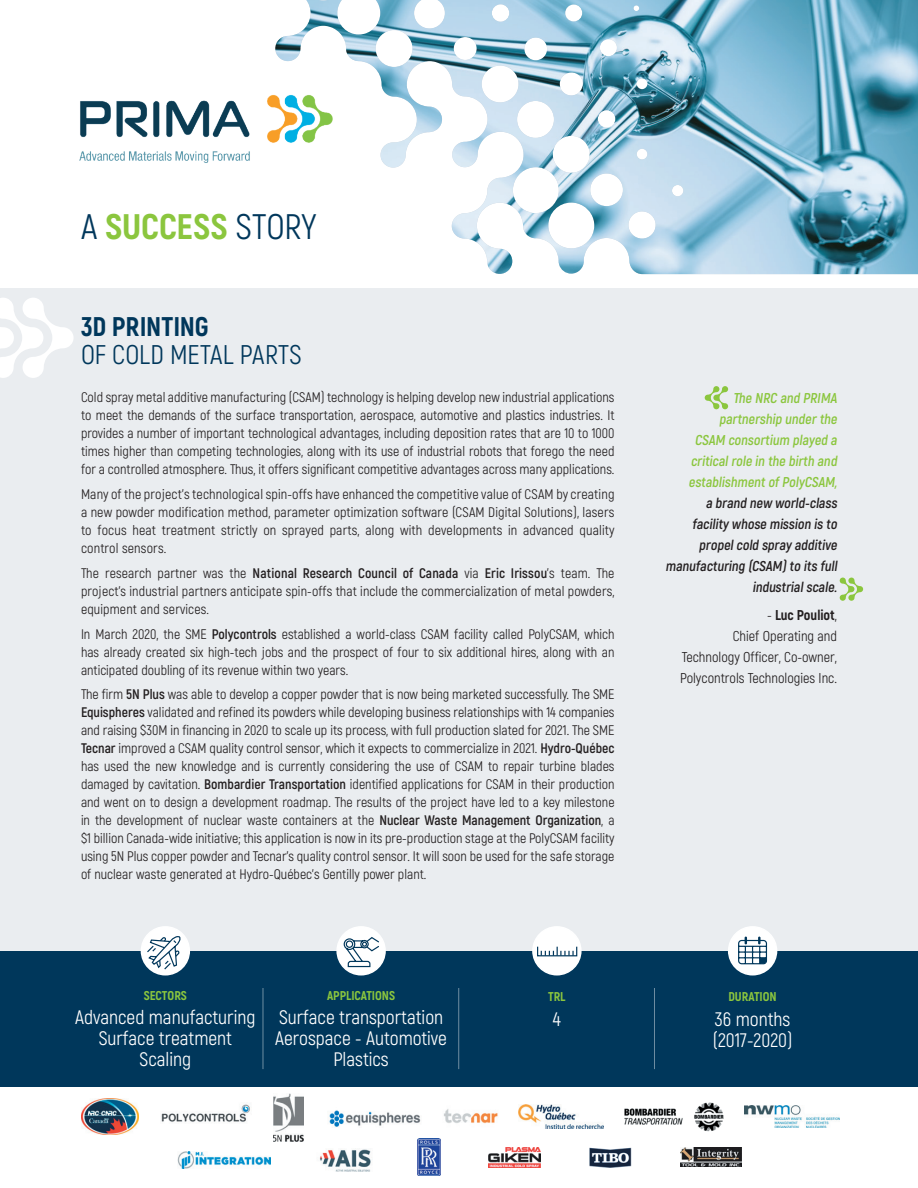
<style>
.page{position:relative;width:918px;height:1188px;background:#fff}
.page>*{position:absolute;margin:0;border:0;box-sizing:border-box;transform-origin:0 0}
.t1{font:800 35.4px "Akrobat";letter-spacing:.005em;color:#8bc63e}
.t2{font:27px "Akrobat";letter-spacing:.01em;color:#00375b}
.t3{font:800 27px "Akrobat";letter-spacing:-.005em;color:#00375b}
.t4{font:19.5px/21px "Akrobat";color:#fff;text-align:center}
.t5{font:700 14.25px/21px "Akrobat";color:#231f20;text-align:right}
.t6{font:700 14.25px/21px "Akrobat";color:#8bc63e;text-align:right}
.t7{font:14.25px/21px "Akrobat";color:#231f20;text-align:right}
.t8{font:13.8px/18px "Akrobat";color:#231f20;text-align:justify}
.t9{font:800 12.75px "Akrobat";color:#8bc63e}
.s1{font-weight:400;color:#00375b}
.s2{font-weight:700}
.s3{font-weight:800}
</style>
<div class="page">
<div style="left:0;top:288px;width:918px;height:667px;background:#eaedf0"></div>
<svg style="left:0;top:298px;width:74px;height:80px"></svg>
<div style="left:0;top:951px;width:918px;height:135px;background:#00375b"></div>
<svg style="left:451px;top:0;width:467px;height:274px"></svg>
<img style="left:275px;top:0;width:213px;height:168px">
<hr style="left:263px;top:988px;width:1px;height:81px;background:#6f8ea2">
<hr style="left:458px;top:988px;width:1px;height:81px;background:#6f8ea2">
<hr style="left:654px;top:988px;width:1px;height:81px;background:#6f8ea2">
<div style="left:141px;top:927px;width:48px;height:48px;background:#fff;border-radius:50%"></div>
<div style="left:141px;top:926px;width:49px;height:50px;border:2px solid #fff;border-radius:50%"></div>
<div style="left:337px;top:927px;width:48px;height:48px;background:#fff;border-radius:50%"></div>
<div style="left:336px;top:926px;width:50px;height:50px;border:2px solid #fff;border-radius:50%"></div>
<div style="left:533px;top:927px;width:48px;height:48px;background:#fff;border-radius:50%"></div>
<div style="left:532px;top:926px;width:50px;height:50px;border:2px solid #fff;border-radius:50%"></div>
<div style="left:729px;top:927px;width:48px;height:48px;background:#fff;border-radius:50%"></div>
<div style="left:728px;top:926px;width:49px;height:50px;border:2px solid #fff;border-radius:50%"></div>
<div style="left:537px;top:946px;width:40px;height:10px;border:1px solid #00375b"></div>
<svg style="left:541px;top:947px;width:33px;height:9px"></svg>
<svg style="left:705px;top:386px;width:23px;height:23px"></svg>
<svg style="left:840px;top:578px;width:23px;height:23px"></svg>
<svg style="left:146px;top:935px;width:36px;height:36px"></svg>
<svg style="left:343px;top:936px;width:37px;height:32px"></svg>
<svg style="left:738px;top:937px;width:30px;height:28px"></svg>
<img style="left:81px;top:1099px;width:58px;height:36px">
<img style="left:161px;top:1104px;width:89px;height:18px">
<img style="left:273px;top:1094px;width:31px;height:47px">
<img style="left:320px;top:1149px;width:51px;height:23px">
<img style="left:443px;top:1109px;width:55px;height:15px">
<img style="left:519px;top:1105px;width:84px;height:24px">
<img style="left:418px;top:1139px;width:22px;height:37px">
<img style="left:329px;top:1110px;width:92px;height:17px">
<img style="left:624px;top:1102px;width:99px;height:29px">
<img style="left:178px;top:1152px;width:92px;height:17px">
<img style="left:681px;top:1148px;width:60px;height:19px">
<img style="left:744px;top:1105px;width:96px;height:23px">
<img style="left:488px;top:1147px;width:52px;height:20px">
<img style="left:589px;top:1147px;width:43px;height:21px">
<img style="left:79px;top:91px;width:257px;height:77px">
<h1 class="t1" style="left:81px;top:204px;width:237px"><span class="s1">A</span> SUCCESS <span class="s1">STORY</span></h1>
<h2 class="t3" style="left:81px;top:309px;width:129px">3D PRINTING</h2>
<h2 class="t2" style="left:81px;top:339px;width:222px">OF COLD METAL PARTS</h2>
<p class="t8" style="left:81px;top:389px;width:535px">Cold spray metal additive manufacturing (CSAM) technology is helping develop new industrial applications to meet the demands of the surface transportation, aerospace, automotive and plastics industries. It provides a number of important technological advantages, including deposition rates that are 10 to 1000 times higher than competing technologies, along with its use of industrial robots that forego the need for a controlled atmosphere. Thus, it offers significant competitive advantages across many applications.</p>
<p class="t8" style="left:81px;top:485px;width:535px">Many of the project’s technological spin-offs have enhanced the competitive value of CSAM by creating a new powder modification method, parameter optimization software (CSAM Digital Solutions), lasers to focus heat treatment strictly on sprayed parts, along with developments in advanced quality control sensors.</p>
<p class="t8" style="left:81px;top:564px;width:535px">The research partner was the <span class="s2">National Research Council of Canada</span> via <span class="s2">Eric Irissou</span>’s team. The project’s industrial partners anticipate spin-offs that include the commercialization of metal powders, equipment and services.</p>
<p class="t8" style="left:81px;top:625px;width:535px">In March 2020, the SME <span class="s2">Polycontrols</span> established a world-class CSAM facility called PolyCSAM, which has already created six high-tech jobs and the prospect of four to six additional hires, along with an anticipated doubling of its revenue within two years.</p>
<p class="t8" style="left:81px;top:686px;width:535px">The firm <span class="s2">5N Plus</span> was able to develop a copper powder that is now being marketed successfully. The SME <span class="s2">Equispheres</span> validated and refined its powders while developing business relationships with 14 companies and raising $30M in financing in 2020 to scale up its process, with full production slated for 2021. The SME <span class="s2">Tecnar</span> improved a CSAM quality control sensor, which it expects to commercialize in 2021. <span class="s2">Hydro‑Québec </span>has used the new knowledge and is currently considering the use of CSAM to repair turbine blades damaged by cavitation. <span class="s2">Bombardier Transportation</span> identified applications for CSAM in their production and went on to design a development roadmap. The results of the project have led to a key milestone in the development of nuclear waste containers at the <span class="s2">Nuclear Waste Management Organization</span>, a $1 billion Canada-wide initiative; this application is now in its pre-production stage at the PolyCSAM facility using 5N Plus copper powder and Tecnar’s quality control sensor. It will soon be used for the safe storage of nuclear waste generated at Hydro‑Québec’s Gentilly power plant.</p>
<p class="t9" style="left:144px;top:987px;width:45px">SECTORS</p>
<h3 class="t4" style="left:75px;top:1007px;width:182px">Advanced manufacturing<br>Surface treatment<br>Scaling</h3>
<p class="t9" style="left:327px;top:987px;width:70px">APPLICATIONS</p>
<h3 class="t4" style="left:275px;top:1007px;width:173px">Surface transportation<br>Aerospace - Automotive<br>Plastics</h3>
<p class="t9" style="left:548px;top:989px;width:19px">TRL</p>
<h3 class="t4" style="left:553px;top:1008px;width:9px">4</h3>
<p class="t6" style="left:689px;top:387px;width:152px">The NRC and PRIMA partnership under the<br>CSAM consortium played a criticalrole in the birth and establishmentofPolyCSAM,</p>
<p class="t5" style="left:666px;top:492px;width:175px">a brand new world- class facility whose mission is to propelcold spray additive manufacturing (CSAM)to its full industrialscale.</p>
<p class="t7" style="left:680px;top:604px;width:158px">- <span class="s3">Luc Pouliot</span>,<br>Chief Operating and<br>Technology Officer, Co-owner,<br>Polycontrols Technologies Inc.</p>
<p class="t9" style="left:728px;top:989px;width:50px">DURATION</p>
<h3 class="t4" style="left:713px;top:1008px;width:81px;text-align:left">36 months (2017-2020)</h3>
</div>
